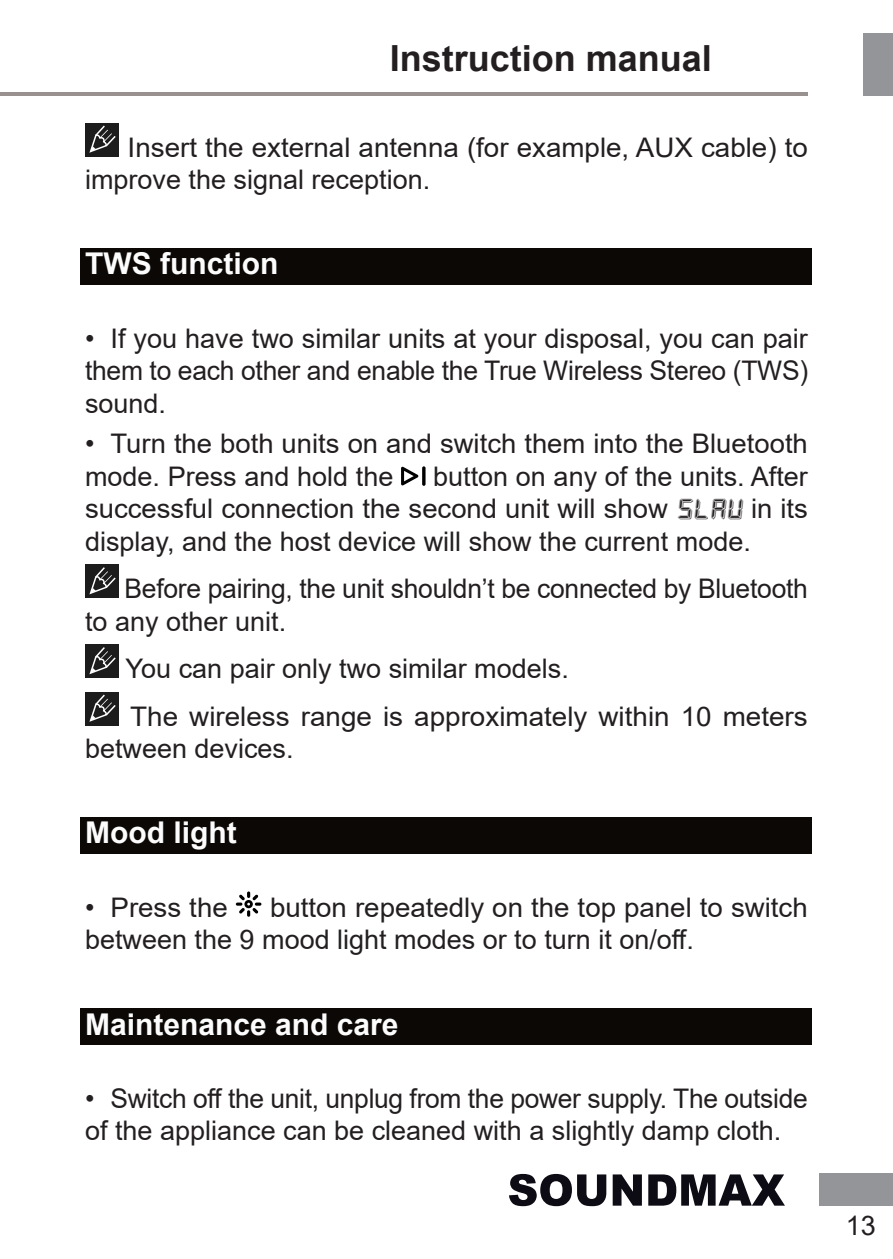
<style>
.page{position:relative;width:893px;height:1259px;background:#fff}
.page>*{position:absolute;margin:0;border:0;box-sizing:border-box;transform-origin:0 0}
.t1{font:700 36px "Arial";color:#231f20}
.заголовок{font:700 30px "Arial";color:#fcfcfc}
.обычный{font:27px/32.4px "Arial";color:#231f20}
.s1{font-family:"Frozen Crystal Punch"}
</style>
<div class="page">
<div style="left:819px;top:1173px;width:74px;height:33px;background:#939598"></div>
<div style="left:863px;top:33px;width:30px;height:62px;background:#939598"></div>
<hr style="left:0;top:92px;width:808px;height:4px;background:#999190">
<svg style="left:509px;top:1174px;width:276px;height:32px"></svg>
<div style="left:81px;top:248px;width:731px;height:37px;background:#0c0806"></div>
<div style="left:81px;top:817px;width:731px;height:37px;background:#0c0806"></div>
<div style="left:81px;top:1008px;width:731px;height:37px;background:#0c0806"></div>
<div style="left:85px;top:123px;width:34px;height:33px;background:#1c1c1c"></div>
<svg style="left:89px;top:126px;width:27px;height:27px"></svg>
<svg style="left:401px;top:467px;width:17px;height:18px"></svg>
<svg style="left:422px;top:466px;width:4px;height:20px"></svg>
<div style="left:85px;top:564px;width:34px;height:34px;background:#1c1c1c"></div>
<svg style="left:89px;top:567px;width:27px;height:27px"></svg>
<div style="left:85px;top:644px;width:34px;height:34px;background:#1c1c1c"></div>
<svg style="left:89px;top:647px;width:27px;height:27px"></svg>
<div style="left:85px;top:692px;width:34px;height:33px;background:#1c1c1c"></div>
<svg style="left:89px;top:694px;width:27px;height:28px"></svg>
<svg style="left:236px;top:891px;width:25px;height:25px"></svg>
<h1 class="t1" style="left:390px;top:33px;width:324px">Instruction manual</h1>
<p class="обычный" style="left:85px;top:131px;width:724px;text-indent:43px">Insert the external antenna (for example, AUX cable) to improve the signal reception.</p>
<p class="заголовок" style="left:85px;top:243px;width:195px">TWS function</p>
<p class="обычный" style="left:85px;top:322px;width:725px;text-align:justify">• If you have two similar units at your disposal, you can pair them to each other and enable the True Wireless Stereo (TWS) sound.</p>
<p class="обычный" style="left:85px;top:427px;width:724px">• Turn the both units on and switch them into the Bluetooth mode. Press and hold the</p>
<p class="обычный" style="left:85px;top:460px;width:724px;text-align:justify;text-indent:348px">button on any of the units. After successful connection the second unit will show <span class="s1">SLAU</span> in its display, and the host device will show the current mode.</p>
<p class="обычный" style="left:85px;top:572px;width:724px;text-indent:39px">Before pairing, the unit shouldn’t be connected by Bluetooth to any other unit.</p>
<p class="обычный" style="left:126px;top:652px;width:445px">You can pair only two similar models.</p>
<p class="обычный" style="left:85px;top:699px;width:724px;text-indent:45px">The wireless range is approximately within 10 meters between devices.</p>
<p class="заголовок" style="left:85px;top:811px;width:153px">Mood light</p>
<p class="обычный" style="left:85px;top:891px;width:144px">• Press the</p>
<p class="обычный" style="left:85px;top:891px;width:724px;text-indent:185px">button repeatedly on the top panel to switch between the 9 mood light modes or to turn it on/off.</p>
<p class="заголовок" style="left:85px;top:1003px;width:315px">Maintenance and care</p>
<p class="обычный" style="left:85px;top:1082px;width:724px">• Switch off the unit, unplug from the power supply. The outside of the appliance can be cleaned with a slightly damp cloth.</p>
<p class="обычный" style="left:846px;top:1209px;width:32px">13</p>
</div>
